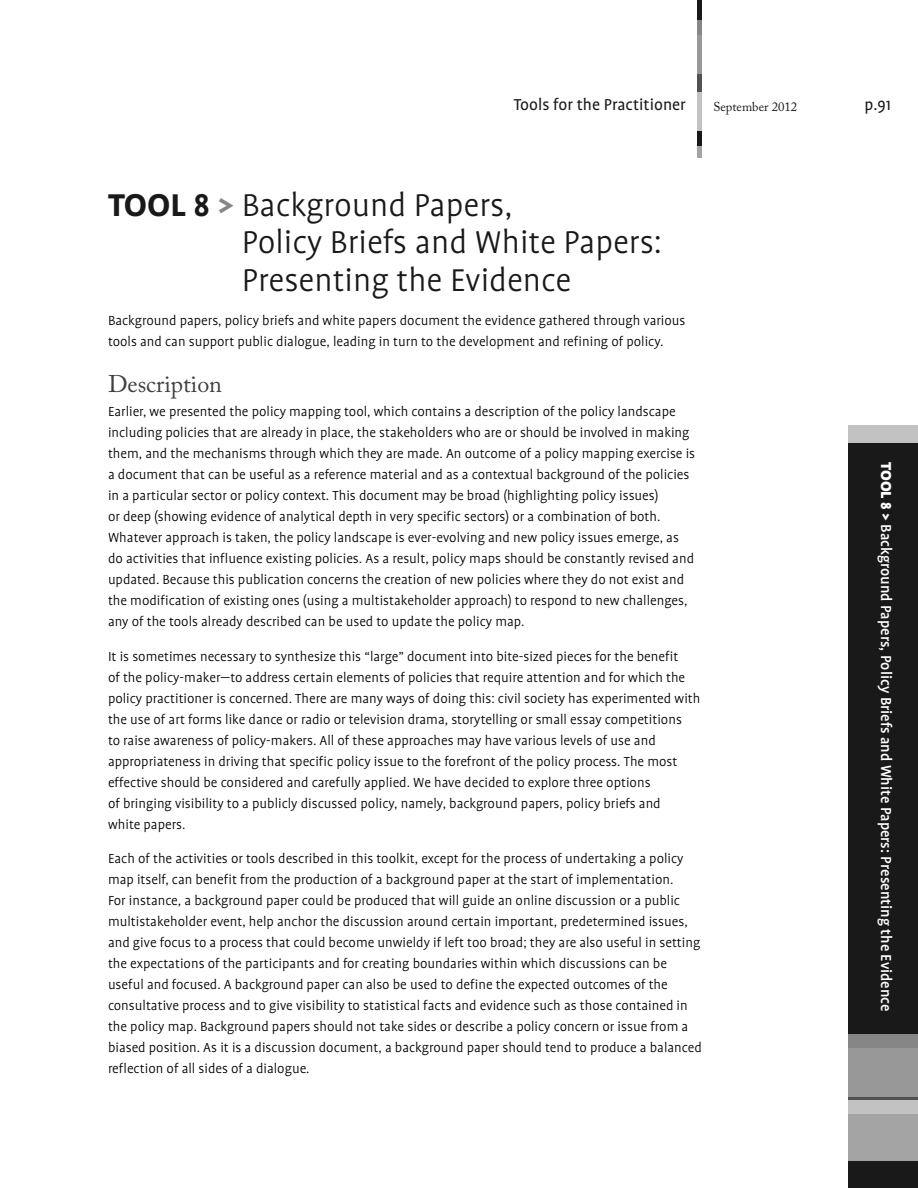
<style>
.page{position:relative;width:918px;height:1188px;background:#fff}
.page>*{position:absolute;margin:0;border:0;box-sizing:border-box;transform-origin:0 0}
.Tool_Heading{font:300 36px/37.5px "Profile";color:#191919}
.Heading_1{font:24px "Adobe Caslon Pro";color:#404040}
.t1{font:18px "Profile";color:#191919}
.t2{font:500 16.5px "Profile";color:#fff}
.Body_copy{font:300 15px/21px "Profile";color:#000}
.t3{font:12.75px "Adobe Caslon Pro";color:#191919}
.s1{font-weight:700}
.s2{font-weight:700;color:#868686}
.s3{font-weight:900}
</style>
<div class="page">
<hr style="left:698px;top:129px;width:4px;height:29px;background:#a4a4a4">
<hr style="left:698px;top:0;width:4px;height:146px;background:#191919">
<hr style="left:698px;top:20px;width:4px;height:29px;background:#868686">
<hr style="left:698px;top:35px;width:4px;height:42px;background:#989898">
<hr style="left:698px;top:74px;width:4px;height:38px;background:#525252">
<hr style="left:698px;top:92px;width:4px;height:39px;background:#c2c2c2">
<div style="left:848px;top:441px;width:70px;height:747px;background:#191919"></div>
<svg style="left:848px;top:1097px;width:70px;height:4px"></svg>
<div style="left:848px;top:1101px;width:70px;height:17px;background:#c2c2c2"></div>
<div style="left:848px;top:426px;width:70px;height:17px;background:#c2c2c2"></div>
<div style="left:848px;top:1114px;width:70px;height:47px;background:#a4a4a4"></div>
<div style="left:848px;top:1035px;width:70px;height:26px;background:#868686"></div>
<div style="left:848px;top:1048px;width:70px;height:49px;background:#989898"></div>
<p class="t1" style="left:514px;top:95px;width:174px">Tools for the Practitioner</p>
<p class="t3" style="left:713px;top:99px;width:85px">September 2012</p>
<p class="t1" style="left:865px;top:95px;width:28px">p.91</p>
<p class="Tool_Heading" style="left:242px;top:186px;width:422px;text-indent:-134px"><span class="s1">TOOL 8</span> <span class="s2">&gt;</span> Background Papers,<br>Policy Briefs and White Papers:<br>Presenting the Evidence</p>
<p class="Body_copy" style="left:108px;top:310px;width:579px">Background papers, policy briefs and white papers document the evidence gathered through various tools and can support public dialogue, leading in turn to the development and refining of policy.</p>
<p class="Heading_1" style="left:108px;top:370px;width:115px">Description</p>
<p class="Body_copy" style="left:108px;top:401px;width:589px">Earlier, we presented the policy mapping tool, which contains a description of the policy landscape including policies that are already in place, the stakeholders who are or should be involved in making them, and the mechanisms through which they are made. An outcome of a policy mapping exercise is a document that can be useful as a reference material and as a contextual background of the policies in a particular sector or policy context. This document may be broad (highlighting policy issues)<br>or deep (showing evidence of analytical depth in very specific sectors) or a combination of both.<br>Whatever approach is taken, the policy landscape is ever-evolving and new policy issues emerge, as do activities that influence existing policies. As a result, policy maps should be constantly revised and updated. Because this publication concerns the creation of new policies where they do not exist and the modification of existing ones (using a multistakeholder approach) to respond to new challenges, any of the tools already described can be used to update the policy map.</p>
<p class="Body_copy" style="left:108px;top:646px;width:594px">It is sometimes necessary to synthesize this “large” document into bite-sized pieces for the benefit<br>of the policy-maker—to address certain elements of policies that require attention and for which the policy practitioner is concerned. There are many ways of doing this: civil society has experimented with the use of art forms like dance or radio or television drama, storytelling or small essay competitions<br>to raise awareness of policy-makers. All of these approaches may have various levels of use and appropriateness in driving that specific policy issue to the forefront of the policy process. The most effective should be considered and carefully applied. We have decided to explore three options<br>of bringing visibility to a publicly discussed policy, namely, background papers, policy briefs and<br>white papers.</p>
<p class="Body_copy" style="left:108px;top:848px;width:595px">Each of the activities or tools described in this toolkit, except for the process of undertaking a policy map itself, can benefit from the production of a background paper at the start of implementation.<br>For instance, a background paper could be produced that will guide an online discussion or a public multistakeholder event, help anchor the discussion around certain important, predetermined issues, and give focus to a process that could become unwieldy if left too broad; they are also useful in setting the expectations of the participants and for creating boundaries within which discussions can be useful and focused. A background paper can also be used to define the expected outcomes of the consultative process and to give visibility to statistical facts and evidence such as those contained in the policy map. Background papers should not take sides or describe a policy concern or issue from a biased position. As it is a discussion document, a background paper should tend to produce a balanced reflection of all sides of a dialogue.</p>
<p class="t2" style="left:895px;top:462px;width:551px;rotate:90deg"><span class="s3">TOOL 8 &gt;</span> Background Papers, Policy Briefs and White Papers: Presenting the Evidence</p>
</div>
